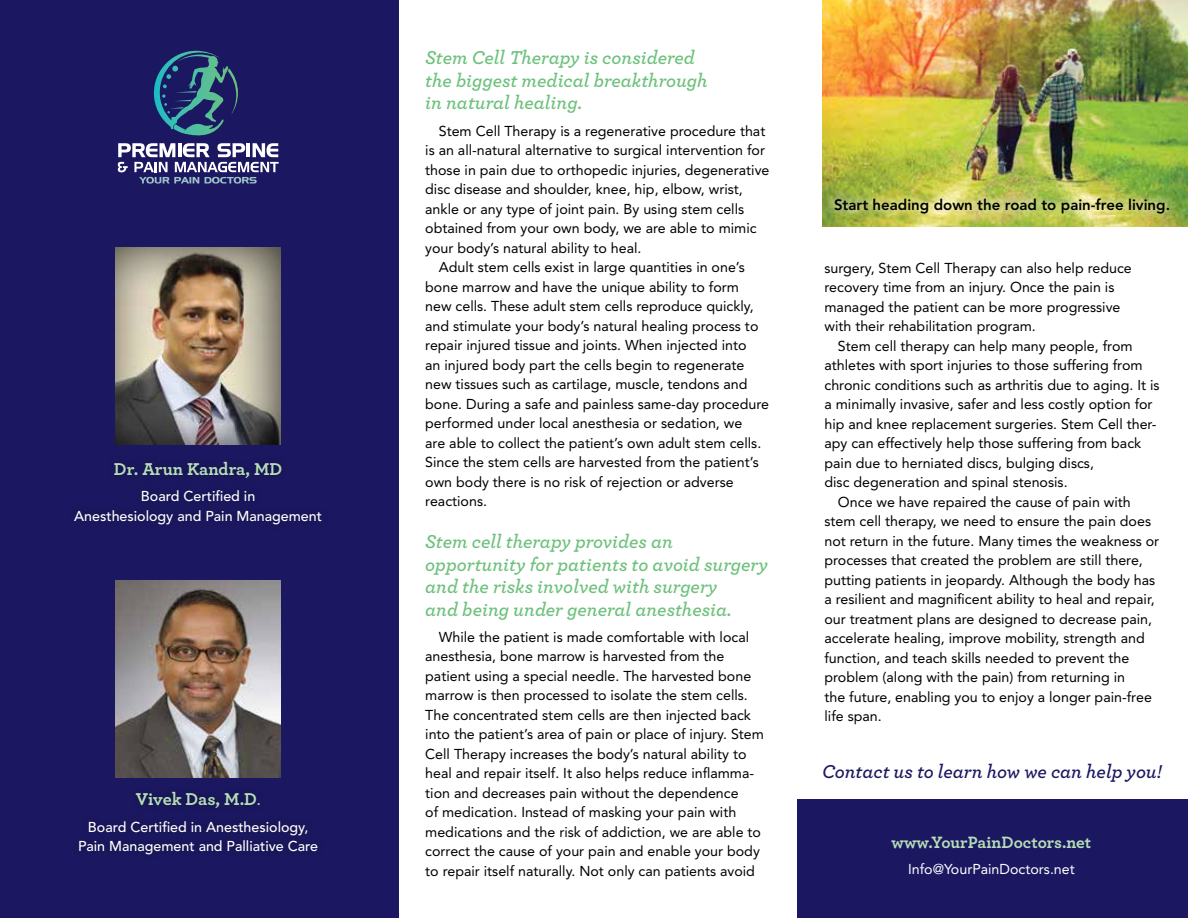
<style>
.page{position:relative;width:1188px;height:918px;background:#fff}
.page>*{position:absolute;margin:0;border:0;box-sizing:border-box;transform-origin:0 0}
.t1{font:italic 600 19.5px/22.5px "Archer";color:#6dc17c}
.t2{font:italic 600 19.5px "Archer";color:#1b1861}
.t3{font:700 18px "Archer";letter-spacing:-.005em;color:#b6ddb8}
.t4{font:700 17.25px "Archer";color:#b6ddb8}
.t5{font:800 15px "Avenir";color:#000}
.t6{font:14.25px/19.5px "Avenir";color:#000}
.t7{font:500 14.25px/19.5px "Avenir";color:#fff;text-align:center}
.t8{font:14.25px "Avenir";color:#fff}
.s1{font-size:12.75px}
</style>
<div class="page">
<div style="left:0;top:0;width:399px;height:918px;background:#1b1861"></div>
<div style="left:798px;top:800px;width:390px;height:118px;background:#1b1861"></div>
<div style="left:115px;top:245px;width:168px;height:199px;background:#000;opacity:.75"></div>
<img style="left:116px;top:581px;width:165px;height:197px">
<svg style="left:154px;top:51px;width:74px;height:78px"></svg>
<svg style="left:118px;top:143px;width:161px;height:41px"></svg>
<img style="left:822px;top:0;width:366px;height:227px">
<img style="left:825px;top:189px;width:353px;height:33px">
<p class="t3" style="left:114px;top:455px;width:170px">Dr. Arun Kandra, MD</p>
<p class="t7" style="left:74px;top:487px;width:249px">Board Certified in<br>Anesthesiology and Pain Management</p>
<p class="t3" style="left:136px;top:785px;width:126px">Vivek Das, M.D<span class="s1">.</span></p>
<p class="t7" style="left:78px;top:817px;width:242px">Board Certified in Anesthesiology,<br>Pain Management and Palliative Care</p>
<h1 class="t1" style="left:425px;top:45px;width:284px">Stem Cell Therapy is considered the biggest medical breakthrough in natural healing.</h1>
<p class="t6" style="left:439px;top:121px;width:328px">Stem Cell Therapy is a regenerative procedure that</p>
<p class="t6" style="left:425px;top:141px;width:341px">is an all-natural alternative to surgical intervention for</p>
<p class="t6" style="left:425px;top:160px;width:346px">those in pain due to orthopedic injuries, degenerative</p>
<p class="t6" style="left:425px;top:180px;width:319px">disc disease and shoulder, knee, hip, elbow, wrist,</p>
<p class="t6" style="left:425px;top:199px;width:320px">ankle or any type of joint pain. By using stem cells</p>
<p class="t6" style="left:425px;top:219px;width:333px">obtained from your own body, we are able to mimic</p>
<p class="t6" style="left:425px;top:238px;width:218px">your body’s natural ability to heal.</p>
<p class="t6" style="left:439px;top:258px;width:308px">Adult stem cells exist in large quantities in one’s</p>
<p class="t6" style="left:425px;top:277px;width:315px">bone marrow and have the unique ability to form</p>
<p class="t6" style="left:425px;top:296px;width:330px">new cells. These adult stem cells reproduce quickly,</p>
<p class="t6" style="left:425px;top:316px;width:335px">and stimulate your body’s natural healing process to</p>
<p class="t6" style="left:425px;top:335px;width:323px">repair injured tissue and joints. When injected into</p>
<p class="t6" style="left:425px;top:355px;width:321px">an injured body part the cells begin to regenerate</p>
<p class="t6" style="left:425px;top:374px;width:324px">new tissues such as cartilage, muscle, tendons and</p>
<p class="t6" style="left:425px;top:394px;width:345px">bone. During a safe and painless same-day procedure</p>
<p class="t6" style="left:425px;top:413px;width:319px">performed under local anesthesia or sedation, we</p>
<p class="t6" style="left:425px;top:433px;width:338px">are able to collect the patient’s own adult stem cells.</p>
<p class="t6" style="left:425px;top:452px;width:335px">Since the stem cells are harvested from the patient’s</p>
<p class="t6" style="left:425px;top:472px;width:310px">own body there is no risk of rejection or adverse</p>
<p class="t6" style="left:425px;top:491px;width:63px">reactions.</p>
<h1 class="t1" style="left:425px;top:529px;width:344px">Stem cell therapy provides an opportunity for patients to avoid surgery and the risks involved with surgery<br>and being under general anesthesia.</h1>
<p class="t6" style="left:425px;top:627px;width:340px;text-indent:13px">While the patient is made comfortable with local anesthesia, bone marrow is harvested from the patient using a special needle. The harvested bone marrow is then processed to isolate the stem cells.<br>The concentrated stem cells are then injected back into the patient’s area of pain or place of injury. Stem Cell Therapy increases the body’s natural ability to heal and repair itself. It also helps reduce inflamma&shy;tion and decreases pain without the dependence<br>of medication. Instead of masking your pain with medications and the risk of addiction, we are able to correct the cause of your pain and enable your body to repair itself naturally. Not only can patients avoid</p>
<p class="t5" style="left:834px;top:196px;width:338px">Start heading down the road to pain-free living.</p>
<p class="t6" style="left:824px;top:258px;width:309px">surgery, Stem Cell Therapy can also help reduce recovery time from an injury. Once the pain is managed the patient can be more progressive with their rehabilitation program.</p>
<p class="t6" style="left:838px;top:336px;width:296px">Stem cell therapy can help many people, from</p>
<p class="t6" style="left:824px;top:356px;width:320px">athletes with sport injuries to those suffering from</p>
<p class="t6" style="left:824px;top:375px;width:337px">chronic conditions such as arthritis due to aging. It is</p>
<p class="t6" style="left:824px;top:395px;width:330px">a minimally invasive, safer and less costly option for</p>
<p class="t6" style="left:824px;top:414px;width:334px">hip and knee replacement surgeries. Stem Cell ther-</p>
<p class="t6" style="left:824px;top:434px;width:318px">apy can effectively help those suffering from back</p>
<p class="t6" style="left:824px;top:453px;width:271px">pain due to herniated discs, bulging discs,</p>
<p class="t6" style="left:824px;top:473px;width:245px">disc degeneration and spinal stenosis.</p>
<p class="t6" style="left:838px;top:492px;width:294px">Once we have repaired the cause of pain with</p>
<p class="t6" style="left:824px;top:512px;width:328px">stem cell therapy, we need to ensure the pain does</p>
<p class="t6" style="left:824px;top:531px;width:336px">not return in the future. Many times the weakness or</p>
<p class="t6" style="left:824px;top:551px;width:320px">processes that created the problem are still there,</p>
<p class="t6" style="left:824px;top:570px;width:332px">putting patients in jeopardy. Although the body has</p>
<p class="t6" style="left:824px;top:590px;width:332px">a resilient and magnificent ability to heal and repair,</p>
<p class="t6" style="left:824px;top:609px;width:329px">our treatment plans are designed to decrease pain,</p>
<p class="t6" style="left:824px;top:629px;width:322px">accelerate healing, improve mobility, strength and</p>
<p class="t6" style="left:824px;top:648px;width:306px">function, and teach skills needed to prevent the</p>
<p class="t6" style="left:824px;top:668px;width:302px">problem (along with the pain) from returning in</p>
<p class="t6" style="left:824px;top:687px;width:329px">the future, enabling you to enjoy a longer pain-free</p>
<p class="t6" style="left:824px;top:707px;width:59px">life span.</p>
<h1 class="t2" style="left:822px;top:756px;width:341px">Contact us to learn how we can help you!</h1>
<p class="t4" style="left:892px;top:829px;width:201px">www.YourPainDoctors.net</p>
<p class="t8" style="left:908px;top:861px;width:168px">Info@YourPainDoctors.net</p>
</div>
